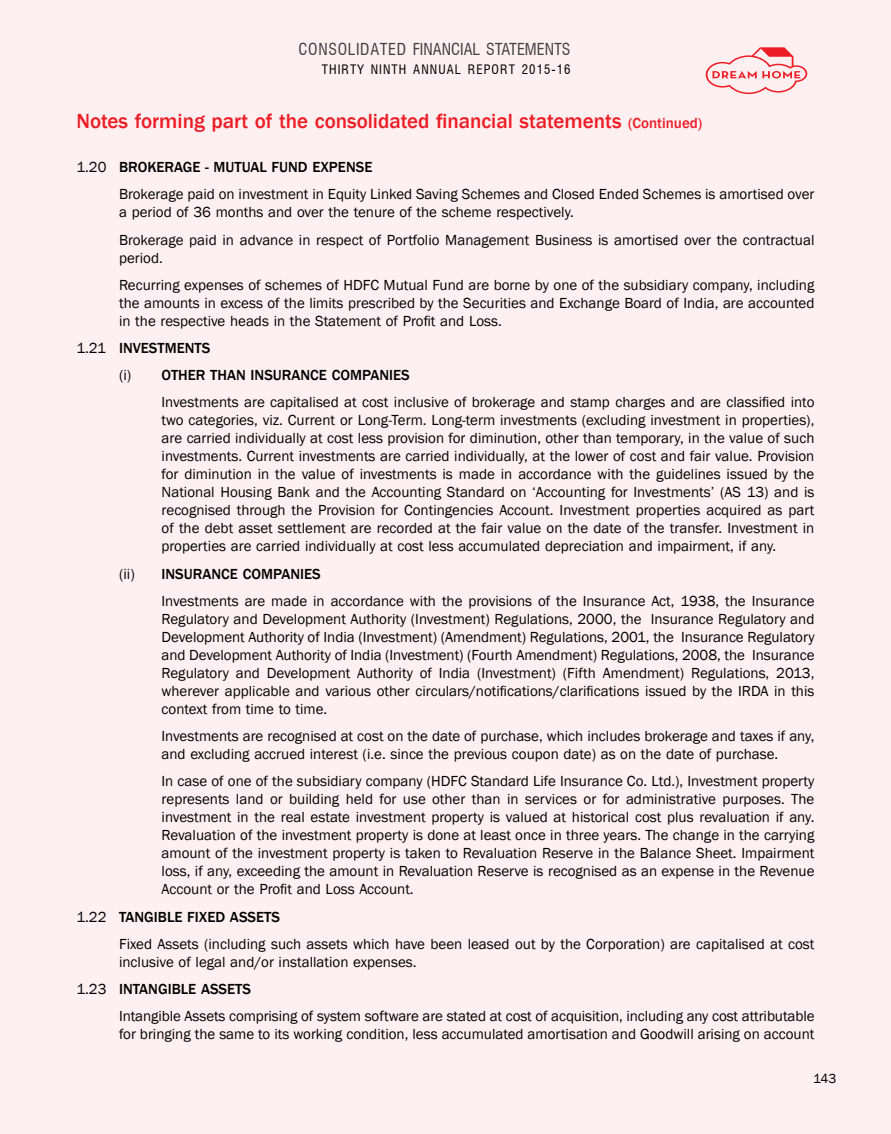
<style>
.page{position:relative;width:891px;height:1134px;background:#feeff0}
.page>*{position:absolute;margin:0;border:0;box-sizing:border-box;transform-origin:0 0}
.t1{font:500 21px "Franklin Gothic";color:#ed1c24}
.t2{font:condensed 16.2px "Swiss 721 BT";color:#414042}
.t3{font:15px/18px "Franklin Gothic";color:#000}
.t4{font:500 15px "Franklin Gothic";color:#000}
.t5{font:13.5px "Franklin Gothic";color:#000}
.t6{font:condensed 12.75px "Swiss 721 BT";letter-spacing:.085em;color:#000}
.s1{font-size:15px}
.s2{font-weight:500}
.s3{font-weight:400}
</style>
<div class="page">
<svg style="left:706px;top:47px;width:101px;height:47px"></svg>
<p class="t2" style="left:299px;top:40px;width:274px">CONSOLIDATED FINANCIAL STATEMENTS</p>
<p class="t6" style="left:322px;top:62px;width:250px">THIRTY NINTH ANNUAL REPORT 2015-16</p>
<h1 class="t1" style="left:77px;top:108px;width:627px">Notes forming part of the consolidated financial statements <span class="s1">(Continued)</span></h1>
<p class="t3" style="left:119px;top:154px;width:697px;line-height:27.2px;text-indent:-43px">1.20 <span class="s2">BROKERAGE - MUTUAL FUND EXPENSE<br></span>Brokerage paid on investment in Equity Linked Saving Schemes and Closed Ended Schemes is amortised over</p>
<p class="t3" style="left:119px;top:199px;width:697px;line-height:27.3px">a period of 36 months and over the tenure of the scheme respectively.<br>Brokerage paid in advance in respect of Portfolio Management Business is amortised over the contractual</p>
<p class="t3" style="left:119px;top:244px;width:697px;line-height:27.3px">period.<br>Recurring expenses of schemes of HDFC Mutual Fund are borne by one of the subsidiary company, including</p>
<p class="t3" style="left:119px;top:294px;width:697px">the amounts in excess of the limits prescribed by the Securities and Exchange Board of India, are accounted in the respective heads in the Statement of Profit and Loss.</p>
<p class="t4" style="left:77px;top:339px;width:135px"><span class="s3">1.21</span> INVESTMENTS</p>
<p class="t4" style="left:119px;top:366px;width:292px"><span class="s3">(i)</span> OTHER THAN INSURANCE COMPANIES</p>
<p class="t3" style="left:162px;top:394px;width:654px">Investments are capitalised at cost inclusive of brokerage and stamp charges and are classified into</p>
<p class="t3" style="left:162px;top:412px;width:654px;text-align:justify">two categories, viz. Current or Long-Term. Long-term investments (excluding investment in properties), are carried individually at cost less provision for diminution, other than temporary, in the value of such investments. Current investments are carried individually, at the lower of cost and fair value. Provision for diminution in the value of investments is made in accordance with the guidelines issued by the National Housing Bank and the Accounting Standard on ‘Accounting for Investments’ (AS 13) and is recognised through the Provision for Contingencies Account. Investment properties acquired as part of the debt asset settlement are recorded at the fair value on the date of the transfer. Investment in properties are carried individually at cost less accumulated depreciation and impairment, if any.</p>
<p class="t3" style="left:162px;top:560px;width:654px;line-height:27.2px;text-indent:-43px">(ii) <span class="s2">INSURANCE COMPANIES<br></span>Investments are made in accordance with the provisions of the Insurance Act, 1938, the Insurance</p>
<p class="t3" style="left:162px;top:610px;width:655px;text-align:justify">Regulatory and Development Authority (Investment) Regulations, 2000, the Insurance Regulatory and Development Authority of India (Investment) (Amendment) Regulations, 2001, the Insurance Regulatory and Development Authority of India (Investment) (Fourth Amendment) Regulations, 2008, the Insurance Regulatory and Development Authority of India (Investment) (Fifth Amendment) Regulations, 2013, wherever applicable and various other circulars/notifications/clarifications issued by the IRDA in this context from time to time.</p>
<p class="t3" style="left:162px;top:727px;width:654px">Investments are recognised at cost on the date of purchase, which includes brokerage and taxes if any, and excluding accrued interest (i.e. since the previous coupon date) as on the date of purchase.</p>
<p class="t3" style="left:162px;top:773px;width:654px;text-align:justify">In case of one of the subsidiary company (HDFC Standard Life Insurance Co. Ltd.), Investment property represents land or building held for use other than in services or for administrative purposes. The investment in the real estate investment property is valued at historical cost plus revaluation if any.<br>Revaluation of the investment property is done at least once in three years. The change in the carrying amount of the investment property is taken to Revaluation Reserve in the Balance Sheet. Impairment loss, if any, exceeding the amount in Revaluation Reserve is recognised as an expense in the Revenue Account or the Profit and Loss Account.</p>
<p class="t3" style="left:119px;top:903px;width:697px;line-height:27.3px;text-indent:-43px">1.22 <span class="s2">TANGIBLE FIXED ASSETS<br></span>Fixed Assets (including such assets which have been leased out by the Corporation) are capitalised at cost</p>
<p class="t3" style="left:77px;top:949px;width:342px;line-height:27.2px;text-indent:43px">inclusive of legal and/or installation expenses.<br>1.23 <span class="s2">INTANGIBLE ASSETS</span></p>
<p class="t3" style="left:119px;top:1008px;width:697px">Intangible Assets comprising of system software are stated at cost of acquisition, including any cost attributable for bringing the same to its working condition, less accumulated amortisation and Goodwill arising on account</p>
<p class="t5" style="left:813px;top:1070px;width:25px">143</p>
</div>
